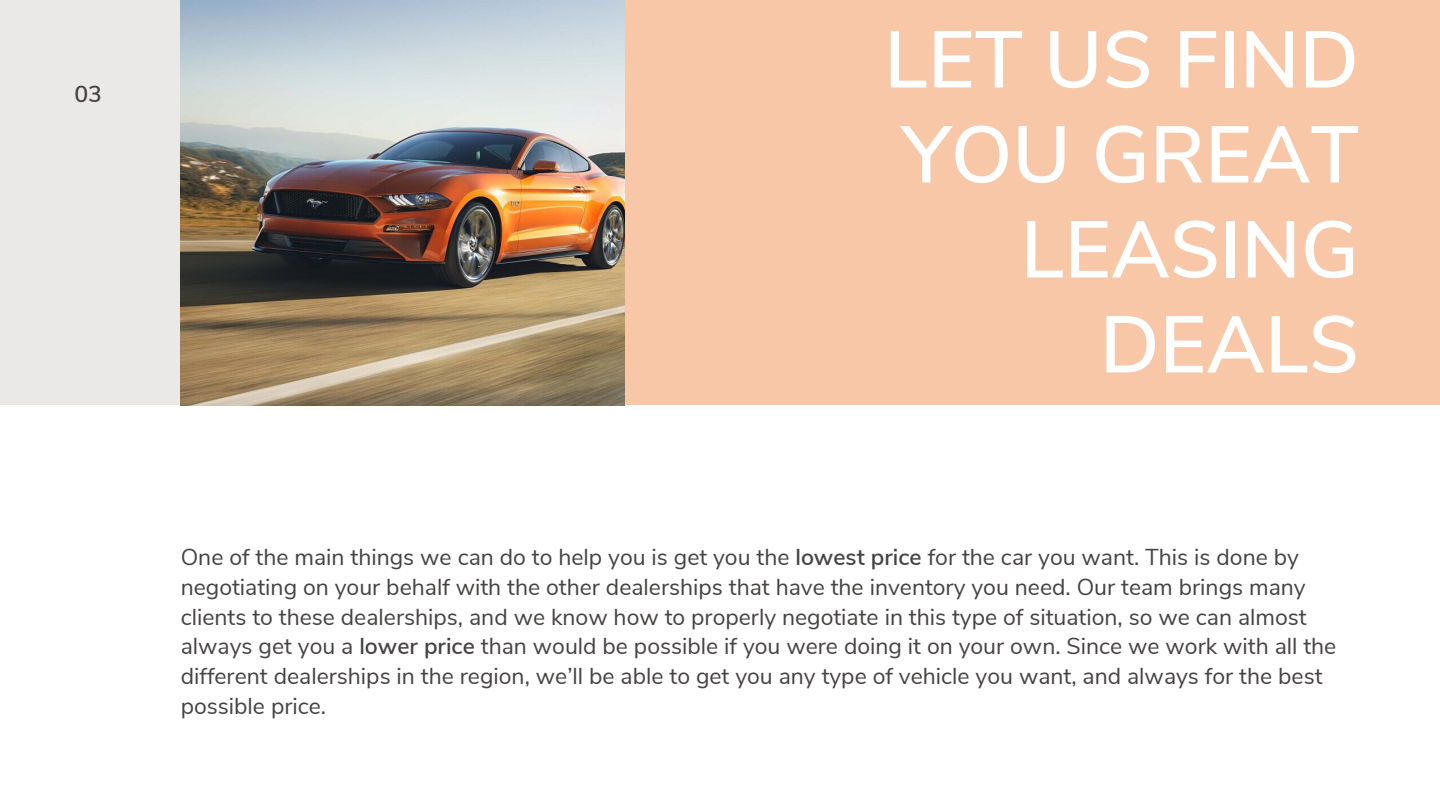
<style>
.page{position:relative;width:1440px;height:810px;background:#f8c7a7}
.page>*{position:absolute;margin:0;border:0;box-sizing:border-box;transform-origin:0 0}
.t1{font:600 80px/95px "Nunito Sans";color:#fff;text-align:right}
.t2{font:23px/29.7px "Nunito Sans";color:#474242}
.t3{font:600 23px "Nunito Sans";color:#474242}
.s1{font-weight:600}
</style>
<div class="page">
<div style="left:0;top:405px;width:1440px;height:405px;background:#fff"></div>
<div style="left:0;top:0;width:181px;height:405px;background:#ebe8e8"></div>
<img style="left:181px;top:0;width:444px;height:405px">
<p class="t3" style="left:75px;top:79px;width:29px">03</p>
<h1 class="t1" style="left:884px;top:14px;width:476px">LET US FIND<br>YOU GREAT<br>LEASING<br>DEALS</h1>
<p class="t2" style="left:181px;top:543px;width:1157px">One of the main things we can do to help you is get you the <span class="s1">lowest price</span> for the car you want. This is done by negotiating on your behalf with the other dealerships that have the inventory you need. Our team brings many clients to these dealerships, and we know how to properly negotiate in this type of situation, so we can almost always get you a <span class="s1">lower price</span> than would be possible if you were doing it on your own. Since we work with all the different dealerships in the region, we’ll be able to get you any type of vehicle you want, and always for the best possible price.</p>
</div>
